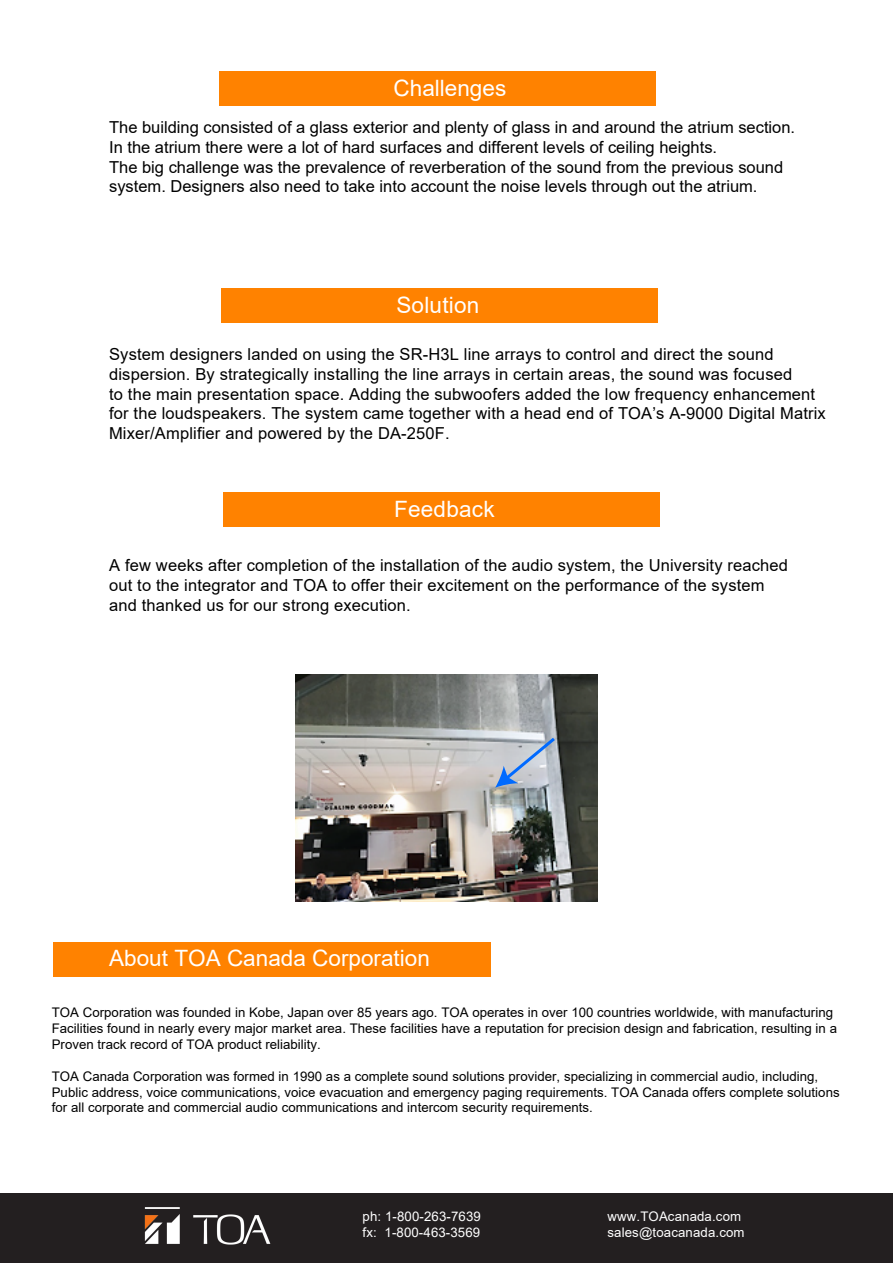
<style>
.page{position:relative;width:893px;height:1263px;background:#fff}
.page>*{position:absolute;margin:0;border:0;box-sizing:border-box;transform-origin:0 0}
.t1{font:22.5px "Arial";color:#fff}
.t2{font:16.5px/19.8px "Arial";letter-spacing:.01em;color:#000}
.t3{font:13.2px/15.9px "Arial";color:#000}
.t4{font:13.2px/15.9px "Arial";letter-spacing:.01em;color:#fff}
</style>
<div class="page">
<div style="left:221px;top:288px;width:437px;height:35px;background:#ff8200"></div>
<div style="left:223px;top:492px;width:437px;height:35px;background:#ff8200"></div>
<div style="left:53px;top:941px;width:438px;height:35px;background:#ff8200"></div>
<div style="left:0;top:1193px;width:893px;height:70px;background:#231f20"></div>
<img style="left:144px;top:1207px;width:127px;height:38px">
<div style="left:219px;top:71px;width:437px;height:35px;background:#ff8200"></div>
<img style="left:296px;top:674px;width:301px;height:227px">
<svg style="left:495px;top:735px;width:63px;height:53px;background:#b0bed2"></svg>
<h1 class="t1" style="left:394px;top:72px;width:114px">Challenges</h1>
<p class="t2" style="left:109px;top:117px;width:688px">The building consisted of a glass exterior and plenty of glass in and around the atrium section.<br>In the atrium there were a lot of hard surfaces and different levels of ceiling heights.<br>The big challenge was the prevalence of reverberation of the sound from the previous sound system. Designers also need to take into account the noise levels through out the atrium.</p>
<h1 class="t1" style="left:396px;top:290px;width:85px">Solution</h1>
<p class="t2" style="left:109px;top:344px;width:718px">System designers landed on using the SR-H3L line arrays to control and direct the sound dispersion. By strategically installing the line arrays in certain areas, the sound was focused<br>to the main presentation space. Adding the subwoofers added the low frequency enhancement for the loudspeakers. The system came together with a head end of TOA’s A-9000 Digital Matrix Mixer/Amplifier and powered by the DA-250F.</p>
<h1 class="t1" style="left:394px;top:493px;width:102px">Feedback</h1>
<p class="t2" style="left:109px;top:556px;width:680px">A few weeks after completion of the installation of the audio system, the University reached out to the integrator and TOA to offer their excitement on the performance of the system and thanked us for our strong execution.</p>
<h1 class="t1" style="left:109px;top:943px;width:322px">About TOA Canada Corporation</h1>
<p class="t3" style="left:52px;top:1004px;width:787px">TOA Corporation was founded in Kobe, Japan over 85 years ago. TOA operates in over 100 countries worldwide, with manufacturing<br>Facilities found in nearly every major market area. These facilities have a reputation for precision design and fabrication, resulting in a<br>Proven track record of TOA product reliability.</p>
<p class="t3" style="left:52px;top:1068px;width:789px">TOA Canada Corporation was formed in 1990 as a complete sound solutions provider, specializing in commercial audio, including,<br>Public address, voice communications, voice evacuation and emergency paging requirements. TOA Canada offers complete solutions for all corporate and commercial audio communications and intercom security requirements.</p>
<p class="t4" style="left:363px;top:1208px;width:120px">ph: 1-800-263-7639 fx: 1-800-463-3569</p>
<p class="t4" style="left:608px;top:1208px;width:139px">www.TOAcanada.com sales@toacanada.com</p>
</div>
